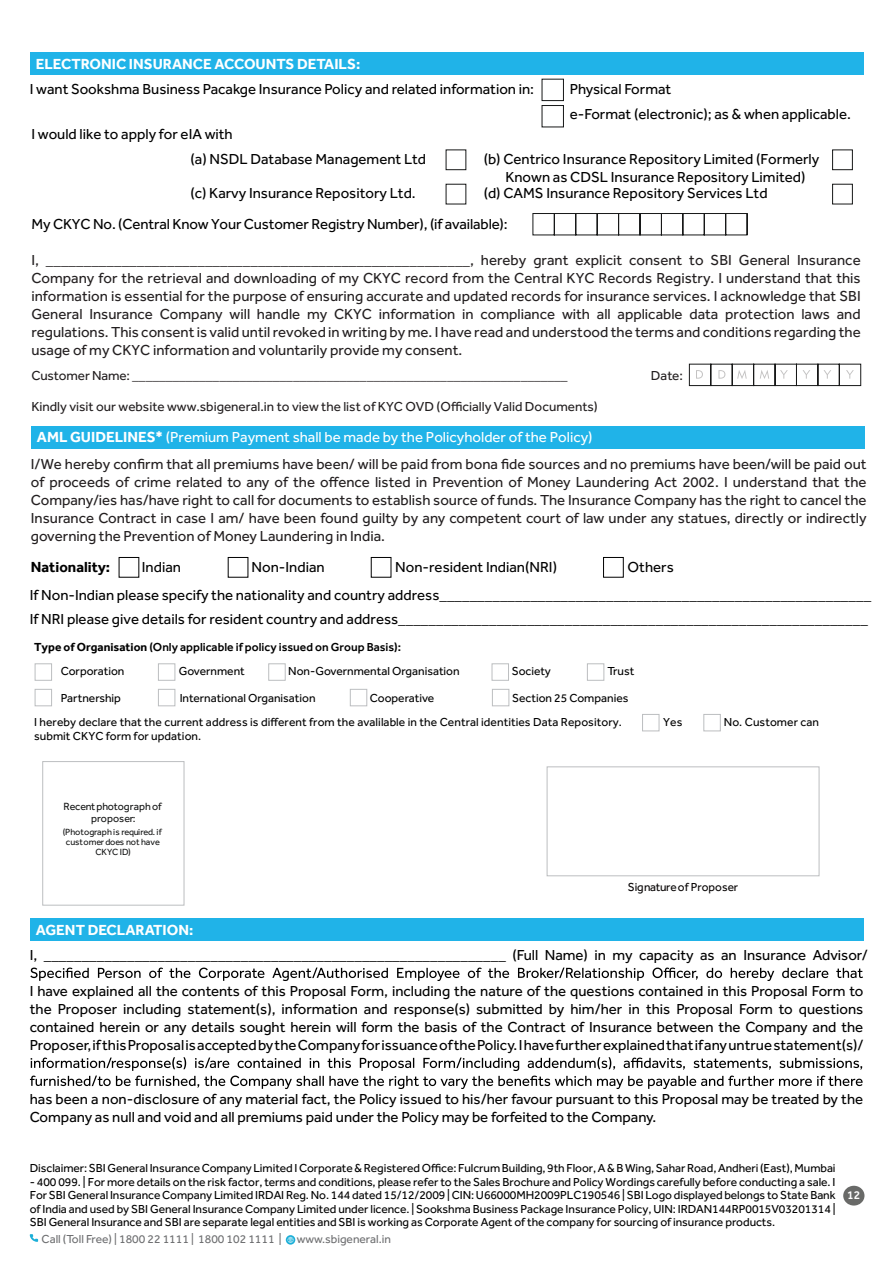
<style>
.page{position:relative;width:893px;height:1263px;background:#fff}
.page>*{position:absolute;margin:0;border:0;box-sizing:border-box;transform-origin:0 0}
.t1{font:15px/18px "Effra";color:#000}
.t2{font:15px/18px "Effra";color:#231f20;text-align:justify}
.t3{font:15px/18px "Effra";color:#010101;text-align:center}
.t4{font:15px "Effra";color:#fff}
.t5{font:700 15px "Effra";color:#fff}
.t6{font:700 15px "Effra";color:#000}
.t7{font:13.5px "Effra";color:#231f20}
.t8{font:12px/13.5px "Effra";color:#000;text-align:justify}
.t9{font:500 12px/24.2px "Effra";color:#000}
.t10{font:12px "Effra";color:#6e6f71}
.t11{font:12px "Effra";color:#070404}
.t12{font:500 12px "Effra";color:#fff}
.t13{font:11.1px "Arial";color:#fff;scale:1.07 1}
.t14{font:10.8px/11.6px "Effra";color:#151616;text-align:center}
.t15{font:9.3px/10.1px "Effra";color:#151616;text-align:center}
.s1{font-weight:700}
.s2{font-weight:400}
</style>
<div class="page">
<div style="left:843px;top:1186px;width:21px;height:19px;background:#696a68;border-radius:50%"></div>
<svg style="left:30px;top:1234px;width:8px;height:8px"></svg>
<svg style="left:286px;top:1235px;width:9px;height:9px"></svg>
<svg style="left:288px;top:1237px;width:6px;height:6px"></svg>
<div style="left:30px;top:53px;width:833px;height:22px;background:#20b3e8"></div>
<div style="left:542px;top:79px;width:22px;height:22px;border:1px solid #161717"></div>
<div style="left:542px;top:105px;width:22px;height:22px;border:1px solid #161717"></div>
<div style="left:30px;top:919px;width:833px;height:22px;background:#20b3e8"></div>
<svg style="left:30px;top:967px;width:833px;height:14px"></svg>
<svg style="left:30px;top:1057px;width:833px;height:32px"></svg>
<div style="left:31px;top:426px;width:833px;height:22px;background:#20b3e8"></div>
<div style="left:603px;top:557px;width:21px;height:21px;border:1px solid #000"></div>
<div style="left:35px;top:663px;width:17px;height:18px;border:1px solid #bcbec0"></div>
<div style="left:35px;top:689px;width:17px;height:17px;border:1px solid #bcbec0"></div>
<div style="left:158px;top:663px;width:17px;height:18px;border:1px solid #bcbec0"></div>
<div style="left:268px;top:663px;width:17px;height:18px;border:1px solid #bcbec0"></div>
<div style="left:492px;top:663px;width:17px;height:18px;border:1px solid #bcbec0"></div>
<div style="left:587px;top:663px;width:17px;height:18px;border:1px solid #bcbec0"></div>
<div style="left:642px;top:714px;width:17px;height:17px;border:1px solid #bcbec0"></div>
<div style="left:703px;top:714px;width:18px;height:17px;border:1px solid #bcbec0"></div>
<div style="left:158px;top:689px;width:17px;height:17px;border:1px solid #bcbec0"></div>
<div style="left:350px;top:689px;width:17px;height:17px;border:1px solid #bcbec0"></div>
<div style="left:492px;top:689px;width:17px;height:17px;border:1px solid #bcbec0"></div>
<div style="left:42px;top:761px;width:142px;height:144px;border:1px solid #bcbec0"></div>
<div style="left:547px;top:766px;width:272px;height:110px;border:1px solid #bcbec0"></div>
<svg style="left:532px;top:213px;width:216px;height:23px"></svg>
<svg style="left:689px;top:363px;width:172px;height:23px"></svg>
<div style="left:832px;top:149px;width:21px;height:21px;border:1px solid #171818"></div>
<div style="left:832px;top:184px;width:21px;height:20px;border:1px solid #171818"></div>
<p class="t5" style="left:36px;top:55px;width:326px">ELECTRONIC INSURANCE ACCOUNTS DETAILS:</p>
<p class="t1" style="left:30px;top:80px;width:506px">I want Sookshma Business Pacakge Insurance Policy and related information in:</p>
<p class="t1" style="left:570px;top:76px;width:283px;line-height:25px">Physical Format<br>e-Format (electronic); as &amp; when applicable.</p>
<p class="t3" style="left:31px;top:125px;width:203px">I would like to apply for eIA with</p>
<p class="t3" style="left:190px;top:149px;width:237px">(a) NSDL Database Management Ltd</p>
<p class="t3" style="left:190px;top:184px;width:227px">(c) Karvy Insurance Repository Ltd.</p>
<p class="t3" style="left:484px;top:184px;width:285px">(d) CAMS Insurance Repository Services Ltd</p>
<p class="t3" style="left:484px;top:149px;width:337px">(b) Centrico Insurance Repository Limited (Formerly<br>Known as CDSL Insurance Repository Limited)</p>
<p class="t3" style="left:31px;top:215px;width:478px">My CKYC No. (Central Know Your Customer Registry Number), (if available):</p>
<p class="t2" style="left:31px;top:251px;width:831px">I, ________________________________________________________, hereby grant explicit consent to SBI General Insurance Company for the retrieval and downloading of my CKYC record from the Central KYC Records Registry. I understand that this information is essential for the purpose of ensuring accurate and updated records for insurance services. I acknowledge that SBI General Insurance Company will handle my CKYC information in compliance with all applicable data protection laws and regulations. This consent is valid until revoked in writing by me. I have read and understood the terms and conditions regarding the usage of my CKYC information and voluntarily provide my consent.</p>
<p class="t7" style="left:651px;top:368px;width:33px">Date:</p>
<p class="t7" style="left:31px;top:367px;width:538px">Customer Name: _________________________________________________________________</p>
<p class="t7" style="left:31px;top:399px;width:568px">Kindly visit our website www.sbigeneral.in to view the list of KYC OVD (Officially Valid Documents)</p>
<p class="t4" style="left:37px;top:428px;width:557px"><span class="s1">AML GUIDELINES*</span> (Premium Payment shall be made by the Policyholder of the Policy)</p>
<p class="t2" style="left:31px;top:455px;width:837px">I/We hereby confirm that all premiums have been/ will be paid from bona fide sources and no premiums have been/will be paid out of proceeds of crime related to any of the offence listed in Prevention of Money Laundering Act 2002. I understand that the Company/ies has/have right to call for documents to establish source of funds. The Insurance Company has the right to cancel the Insurance Contract in case I am/ have been found guilty by any competent court of law under any statues, directly or indirectly governing the Prevention of Money Laundering in India.</p>
<p class="t6" style="left:31px;top:558px;width:81px">Nationality:</p>
<p class="t1" style="left:142px;top:558px;width:41px">Indian</p>
<p class="t1" style="left:252px;top:558px;width:75px">Non-Indian</p>
<p class="t1" style="left:395px;top:558px;width:163px">Non-resident Indian(NRI)</p>
<p class="t1" style="left:30px;top:553px;width:843px;line-height:27.6px;text-indent:598px">Others<br>If Non-Indian please specify the nationality and country address_________________________________________________________</p>
<p class="t1" style="left:30px;top:610px;width:840px">If NRI please give details for resident country and address______________________________________________________________</p>
<p class="t9" style="left:61px;top:635px;width:342px;text-indent:-27px"><span class="s1">Type of Organisation</span> (Only applicable if policy issued on Group Basis):<br><span class="s2">Corporation</span></p>
<p class="t8" style="left:179px;top:664px;width:68px">Government</p>
<p class="t8" style="left:288px;top:664px;width:173px">Non-Governmental Organisation</p>
<p class="t8" style="left:512px;top:664px;width:41px">Society</p>
<p class="t8" style="left:607px;top:664px;width:28px">Trust</p>
<p class="t8" style="left:34px;top:686px;width:596px;line-height:24px;text-indent:478px">Section 25 Companies<br>I hereby declare that the current address is different from the avalilable in the Central identities Data Repository.</p>
<p class="t8" style="left:61px;top:691px;width:62px">Partnership</p>
<p class="t8" style="left:180px;top:691px;width:137px">International Organisation</p>
<p class="t8" style="left:370px;top:691px;width:66px">Cooperative</p>
<p class="t8" style="left:34px;top:729px;width:169px">submit CKYC form for updation.</p>
<p class="t14" style="left:64px;top:800px;width:100px">Recentphotographof proposer:</p>
<p class="t15" style="left:63px;top:826px;width:101px">(Photographis required. if customerdoes not have<br>CKYC ID)</p>
<p class="t8" style="left:663px;top:715px;width:21px">Yes</p>
<p class="t8" style="left:724px;top:715px;width:97px">No. Customer can</p>
<p class="t11" style="left:628px;top:880px;width:112px">Signatureof Proposer</p>
<p class="t5" style="left:36px;top:921px;width:159px">AGENT DECLARATION:</p>
<p class="t1" style="left:30px;top:946px;width:839px">I, _____________________________________________________________ (Full Name) in my capacity as an Insurance Advisor/</p>
<p class="t1" style="left:30px;top:982px;width:835px;text-align:justify">I have explained all the contents of this Proposal Form, including the nature of the questions contained in this Proposal Form to the Proposer including statement(s), information and response(s) submitted by him/her in this Proposal Form to questions contained herein or any details sought herein will form the basis of the Contract of Insurance between the Company and the</p>
<p class="t1" style="left:30px;top:1036px;width:835px">Proposer,ifthisProposalisacceptedbytheCompanyforissuanceofthePolicy.Ihavefurtherexplainedthatifanyuntruestatement(s)/</p>
<p class="t1" style="left:30px;top:1090px;width:835px">has been a non-disclosure of any material fact, the Policy issued to his/her favour pursuant to this Proposal may be treated by the<br>Company as null and void and all premiums paid under the Policy may be forfeited to the Company.</p>
<p class="t8" style="left:30px;top:1161px;width:807px">Disclaimer: SBI General Insurance Company Limited I Corporate &amp; Registered Office: Fulcrum Building, 9th Floor, A &amp; B Wing, Sahar Road, Andheri (East), Mumbai</p>
<p class="t8" style="left:30px;top:1175px;width:807px">- 400 099. | For more details on the risk factor, terms and conditions, please refer to the Sales Brochure and Policy Wordings carefully before conducting a sale. I For SBI General Insurance Company Limited IRDAI Reg. No. 144 dated 15/12/2009 | CIN: U66000MH2009PLC190546 | SBI Logo displayed belongs to State Bank of India and used by SBI General Insurance Company Limited under licence. | Sookshma Business Package Insurance Policy, UIN: IRDAN144RP0015V03201314 | SBI General Insurance and SBI are separate legal entities and SBI is working as Corporate Agent of the company for sourcing of insurance products.</p>
<p class="t10" style="left:42px;top:1232px;width:242px">Call (Toll Free) | 1800 22 1111 | 1800 102 1111 |</p>
<p class="t10" style="left:297px;top:1232px;width:96px">www.sbigeneral.in</p>
<p class="t13" style="left:857px;top:1183px;width:8px">1</p>
<p class="t12" style="left:847px;top:1187px;width:15px">12</p>
</div>
